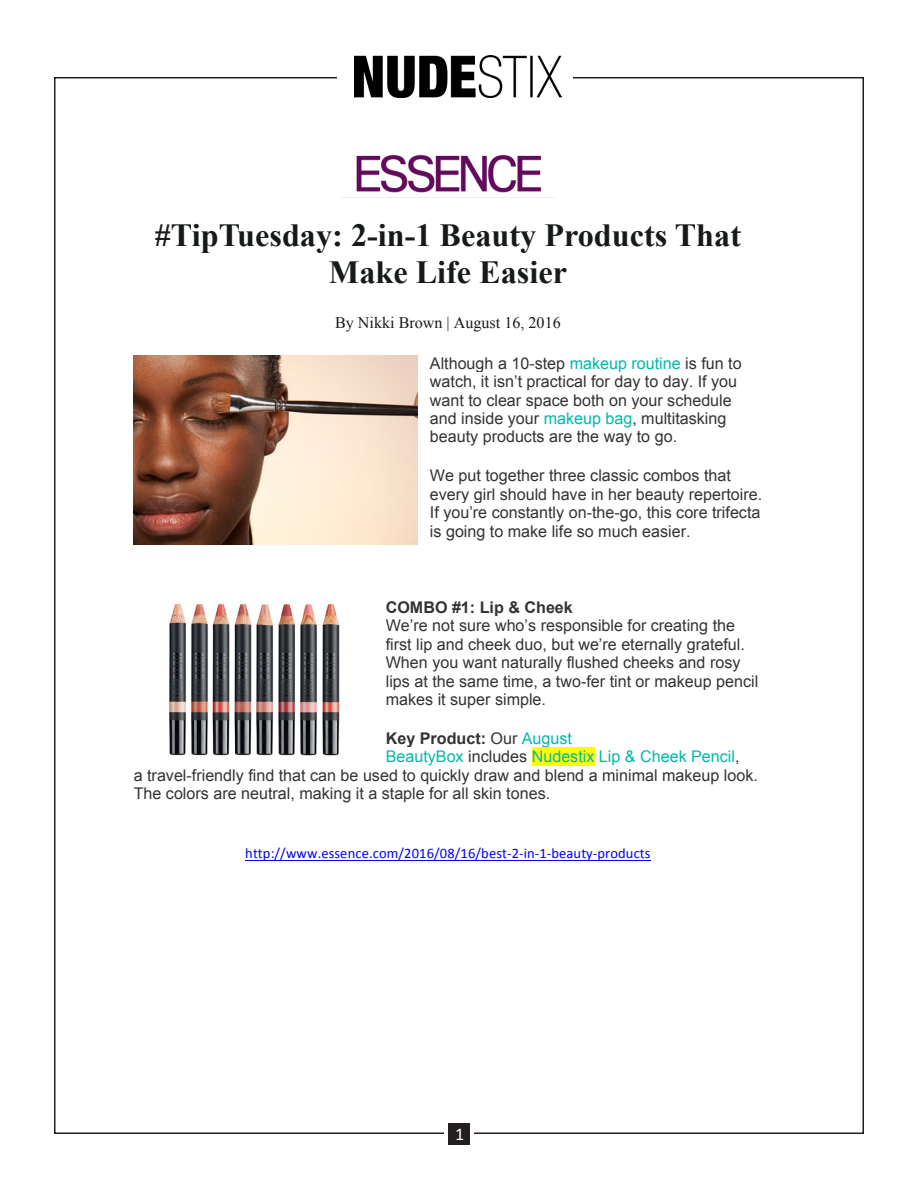
<style>
.page{position:relative;width:918px;height:1188px;background:#fff}
.page>*{position:absolute;margin:0;border:0;box-sizing:border-box;transform-origin:0 0}
.t1{font:700 32.25px/37.3px "Times New Roman";color:#171a1a;text-align:center}
.t2{font:18px "Calibri";color:#fff}
.t3{font:16.05px/18.5px "Arial";color:#333}
.t4{font:16.05px "Arial";color:#00b9ae}
.t5{font:16.05px "Times New Roman";color:#171a1a}
.t6{font:700 16.05px "Arial";color:#333}
.t7{font:14.55px "Calibri";letter-spacing:.01em;color:#00f}
.s1{color:#00b9ae}
.s2{font-weight:700}
.s3{font-weight:400}
.s4{font-weight:400;color:#00b9ae}
.s5{color:#333}
</style>
<div class="page">
<img style="left:354px;top:56px;width:208px;height:42px">
<div style="left:448px;top:1123px;width:22px;height:22px;background:#231f20"></div>
<div style="left:532px;top:748px;width:63px;height:18px;background:#ff0"></div>
<hr style="left:245px;top:860px;width:406px;height:1px;background:#00f">
<img style="left:341px;top:154px;width:213px;height:44px">
<img style="left:134px;top:355px;width:283px;height:190px">
<img style="left:169px;top:603px;width:171px;height:153px">
<p class="t1" style="left:155px;top:216px;width:588px">#TipTuesday: 2-in-1 Beauty Products That<br>Make Life Easier</p>
<p class="t5" style="left:335px;top:312px;width:227px">By Nikki Brown | August 16, 2016</p>
<p class="t3" style="left:430px;top:354px;width:313px">Although a 10-step <span class="s1">makeup routine</span> is fun to watch, it isn’t practical for day to day. If you want to clear space both on your schedule and inside your <span class="s1">makeup bag</span>, multitasking beauty products are the way to go.</p>
<p class="t3" style="left:430px;top:467px;width:334px">We put together three classic combos that every girl should have in her beauty repertoire.<br>If you’re constantly on-the-go, this core trifecta is going to make life so much easier.</p>
<p class="t3" style="left:386px;top:598px;width:374px"><span class="s2">COMBO #1: Lip &amp; Cheek<br></span>We’re not sure who’s responsible for creating the first lip and cheek duo, but we’re eternally grateful.<br>When you want naturally flushed cheeks and rosy lips at the same time, a two-fer tint or makeup pencil makes it super simple.</p>
<p class="t6" style="left:386px;top:728px;width:188px">Key Product: <span class="s3">Our</span> <span class="s4">August</span></p>
<p class="t4" style="left:386px;top:746px;width:355px">BeautyBox <span class="s5">includes</span> Nudestix Lip &amp; Cheek Pencil<span class="s5">,</span></p>
<p class="t3" style="left:134px;top:766px;width:626px">a travel-friendly find that can be used to quickly draw and blend a minimal makeup look.</p>
<p class="t3" style="left:134px;top:785px;width:418px">The colors are neutral, making it a staple for all skin tones.</p>
<p class="t7" style="left:245px;top:844px;width:407px">http://www.essence.com/2016/08/16/best-2-in-1-beauty-products</p>
<p class="t2" style="left:455px;top:1123px;width:11px">1</p>
</div>
